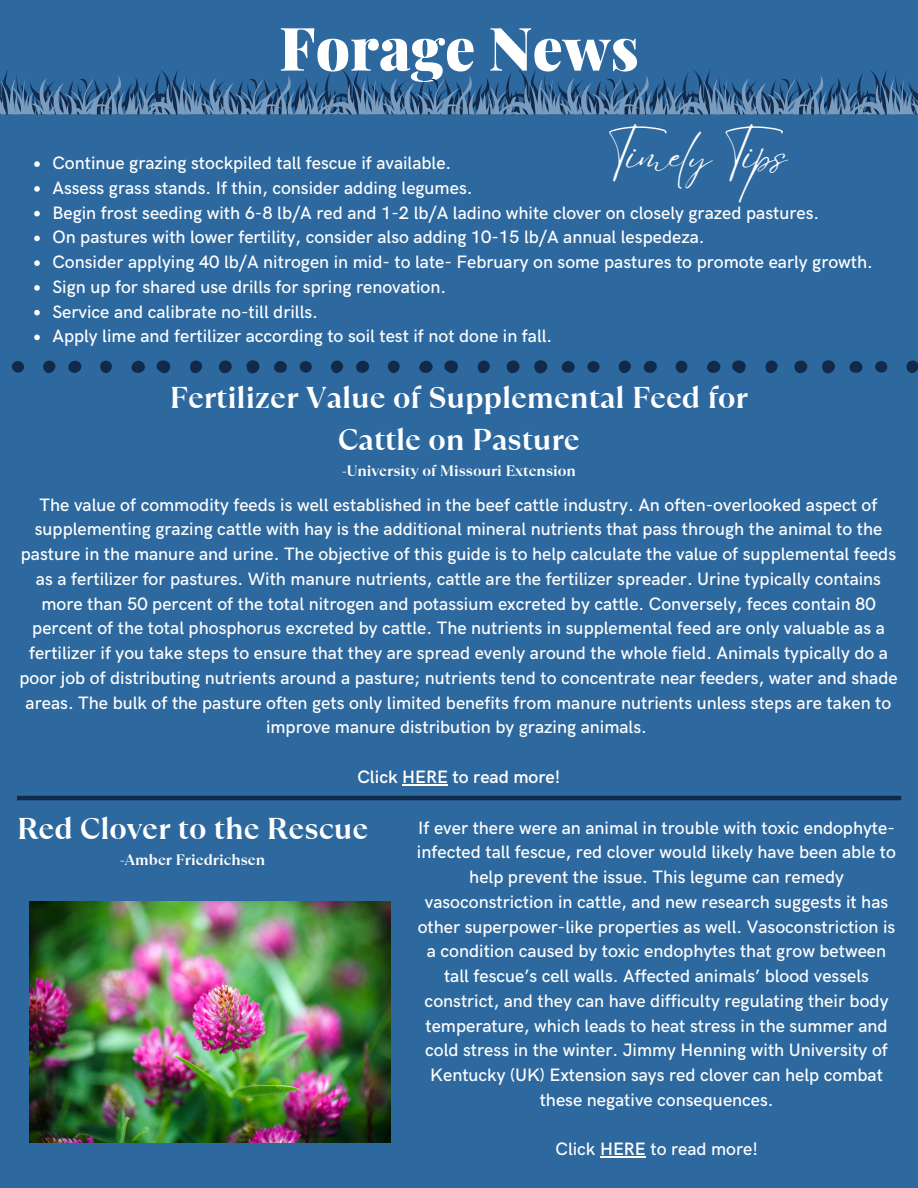
<style>
.page{position:relative;width:918px;height:1188px;background:#2d689f}
.page>*{position:absolute;margin:0;border:0;box-sizing:border-box;transform-origin:0 0}
.t1{font:900 60px "Playfair Display";color:#fff}
.t2{font:40.5px "Eyesome Script";color:#fff}
.t3{font:700 30px/41.7px "TT Ramillas";color:#fff;text-align:center}
.t4{font:500 18px/24.8px "HK Grotesk";color:#fff;text-align:center}
.t5{font:600 18px "HK Grotesk";color:#fff}
.t6{font:700 15px "TT Ramillas";color:#fff}
.s1{font-weight:600}
</style>
<div class="page">
<svg style="left:156px;top:360px;width:15px;height:13px"></svg>
<div style="left:246px;top:360px;width:13px;height:13px;background:#112a4a;border-radius:50%"></div>
<div style="left:219px;top:361px;width:13px;height:12px;background:#112a4a;border-radius:50%"></div>
<svg style="left:131px;top:361px;width:14px;height:12px"></svg>
<div style="left:68px;top:361px;width:13px;height:12px;background:#112a4a;border-radius:50%"></div>
<div style="left:190px;top:361px;width:12px;height:12px;background:#112a4a;border-radius:6px"></div>
<svg style="left:274px;top:361px;width:13px;height:12px"></svg>
<div style="left:43px;top:361px;width:12px;height:12px;background:#112a4a;border-radius:50%"></div>
<svg style="left:100px;top:361px;width:12px;height:12px"></svg>
<div style="left:12px;top:361px;width:12px;height:12px;background:#112a4a;border-radius:50%"></div>
<svg style="left:0;top:69px;width:918px;height:46px"></svg>
<svg style="left:444px;top:360px;width:14px;height:13px"></svg>
<div style="left:534px;top:360px;width:13px;height:13px;background:#112a4a;border-radius:50%"></div>
<div style="left:507px;top:361px;width:13px;height:12px;background:#112a4a;border-radius:50%"></div>
<svg style="left:419px;top:361px;width:14px;height:12px"></svg>
<div style="left:356px;top:361px;width:13px;height:12px;background:#112a4a;border-radius:50%"></div>
<div style="left:478px;top:361px;width:12px;height:12px;background:#112a4a;border-radius:6px"></div>
<svg style="left:562px;top:361px;width:13px;height:12px"></svg>
<div style="left:331px;top:361px;width:12px;height:12px;background:#112a4a;border-radius:50%"></div>
<svg style="left:388px;top:361px;width:12px;height:12px"></svg>
<div style="left:300px;top:361px;width:12px;height:12px;background:#112a4a;border-radius:50%"></div>
<svg style="left:732px;top:360px;width:14px;height:13px"></svg>
<div style="left:822px;top:360px;width:13px;height:13px;background:#112a4a;border-radius:50%"></div>
<div style="left:794px;top:361px;width:13px;height:12px;background:#112a4a;border-radius:50%"></div>
<svg style="left:707px;top:361px;width:14px;height:12px"></svg>
<div style="left:644px;top:361px;width:13px;height:12px;background:#112a4a;border-radius:50%"></div>
<div style="left:766px;top:361px;width:12px;height:12px;background:#112a4a;border-radius:6px"></div>
<svg style="left:849px;top:361px;width:14px;height:12px"></svg>
<div style="left:619px;top:361px;width:12px;height:12px;background:#112a4a;border-radius:50%"></div>
<svg style="left:676px;top:361px;width:11px;height:12px"></svg>
<div style="left:587px;top:361px;width:13px;height:12px;background:#112a4a;border-radius:50%"></div>
<hr style="left:17px;top:796px;width:884px;height:4px;background:#112a4a">
<img style="left:29px;top:902px;width:362px;height:241px">
<hr style="left:402px;top:784px;width:46px;height:1px;background:#fff">
<svg style="left:34px;top:161px;width:6px;height:6px"></svg>
<svg style="left:34px;top:186px;width:6px;height:6px"></svg>
<svg style="left:34px;top:211px;width:6px;height:5px"></svg>
<svg style="left:34px;top:236px;width:6px;height:5px"></svg>
<svg style="left:34px;top:260px;width:6px;height:6px"></svg>
<svg style="left:34px;top:285px;width:6px;height:6px"></svg>
<svg style="left:34px;top:310px;width:6px;height:5px"></svg>
<svg style="left:34px;top:335px;width:6px;height:5px"></svg>
<hr style="left:600px;top:1157px;width:46px;height:1px;background:#fff">
<div style="left:906px;top:361px;width:12px;height:12px;background:#112a4a;border-radius:50%"></div>
<div style="left:875px;top:361px;width:12px;height:12px;background:#112a4a;border-radius:50%"></div>
<h1 class="t1" style="left:279px;top:6px;width:361px">Forage News</h1>
<h2 class="t2" style="left:608px;top:129px;width:181px">Timely Tips</h2>
<p class="t4" style="left:52px;top:151px;width:822px;text-align:left">Continue grazing stockpiled tall fescue if available.<br>Assess grass stands. If thin, consider adding legumes.<br>Begin frost seeding with 6-8 lb/A red and 1-2 lb/A ladino white clover on closely grazed pastures.<br>On pastures with lower fertility, consider also adding 10-15 lb/A annual lespedeza.<br>Consider applying 40 lb/A nitrogen in mid- to late- February on some pastures to promote early growth.<br>Sign up for shared use drills for spring renovation.<br>Service and calibrate no-till drills.<br>Apply lime and fertilizer according to soil test if not done in fall.</p>
<h3 class="t3" style="left:170px;top:377px;width:580px">Fertilizer Value of Supplemental Feed for<br>Cattle on Pasture</h3>
<p class="t6" style="left:342px;top:460px;width:235px">-University of Missouri Extension</p>
<p class="t4" style="left:19px;top:493px;width:880px">The value of commodity feeds is well established in the beef cattle industry. An often-overlooked aspect of supplementing grazing cattle with hay is the additional mineral nutrients that pass through the animal to the pasture in the manure and urine. The objective of this guide is to help calculate the value of supplemental feeds as a fertilizer for pastures. With manure nutrients, cattle are the fertilizer spreader. Urine typically contains more than 50 percent of the total nitrogen and potassium excreted by cattle. Conversely, feces contain 80 percent of the total phosphorus excreted by cattle. The nutrients in supplemental feed are only valuable as a fertilizer if you take steps to ensure that they are spread evenly around the whole field. Animals typically do a poor job of distributing nutrients around a pasture; nutrients tend to concentrate near feeders, water and shade areas. The bulk of the pasture often gets only limited benefits from manure nutrients unless steps are taken to improve manure distribution by grazing animals.</p>
<p class="t5" style="left:357px;top:767px;width:205px">Click HERE to read more!</p>
<h3 class="t3" style="left:17px;top:808px;width:353px">Red Clover to the Rescue</h3>
<p class="t6" style="left:120px;top:850px;width:147px">-Amber Friedrichsen</p>
<p class="t4" style="left:417px;top:816px;width:481px">If ever there were an animal in trouble with toxic endophyte&shy;infected tall fescue, red clover would likely have been able to help prevent the issue. This legume can remedy vasoconstriction in cattle, and new research suggests it has other superpower-like properties as well. Vasoconstriction is a condition caused by toxic endophytes that grow between tall fescue’s cell walls. Affected animals’ blood vessels constrict, and they can have difficulty regulating their body temperature, which leads to heat stress in the summer and cold stress in the winter. Jimmy Henning with University of Kentucky (UK) Extension says red clover can help combat these negative consequences.</p>
<p class="t4" style="left:556px;top:1138px;width:204px">Click <span class="s1">HERE</span> to read more!</p>
</div>
